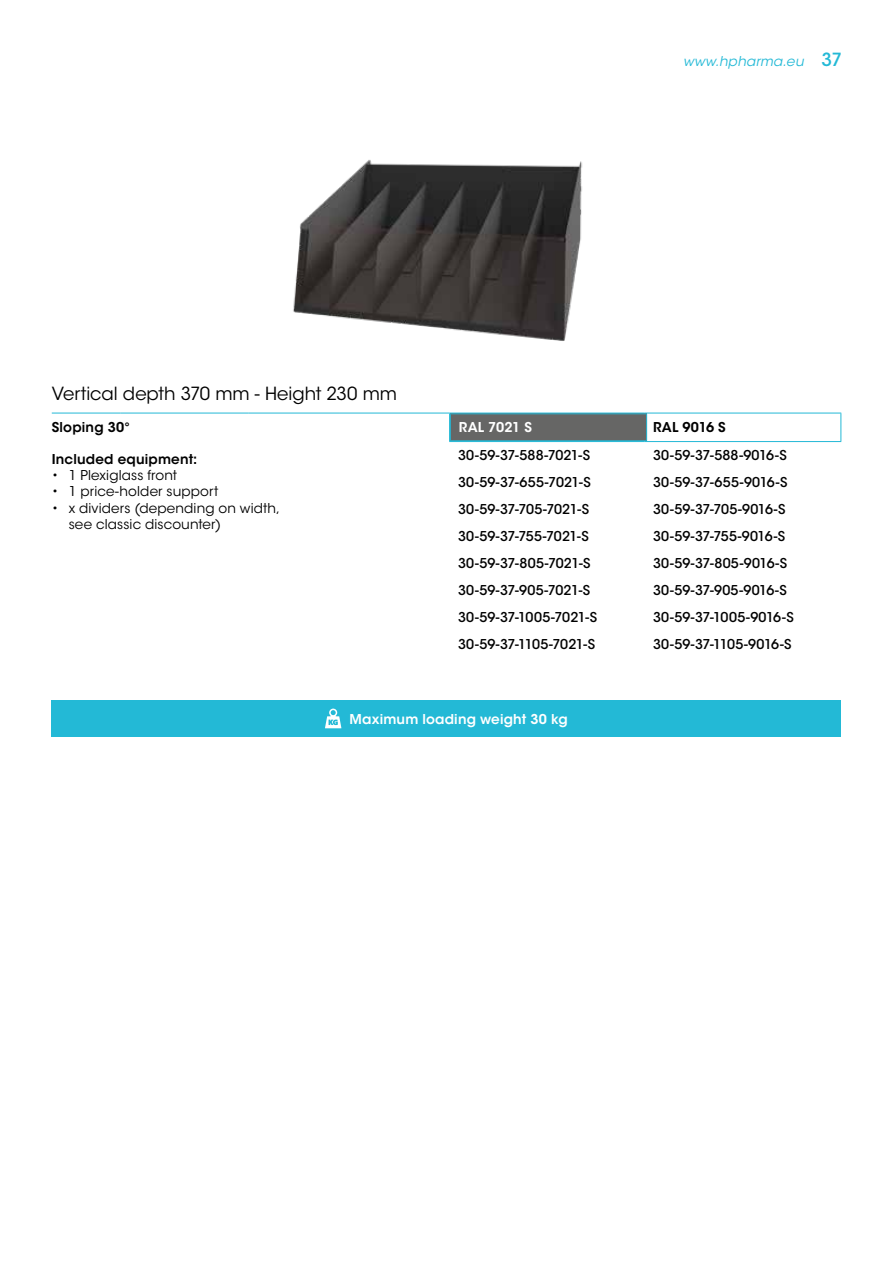
<style>
.page{position:relative;width:893px;height:1263px;background:#fff}
.page>*{position:absolute;margin:0;border:0;box-sizing:border-box;transform-origin:0 0}
.t1{font:18px "ITC Avant Garde Std";color:#000}
.t2{font:500 13.5px "ITC Avant Garde Std";color:#000}
.t3{font:13.5px/16.2px "ITC Avant Garde Std";letter-spacing:.01em;color:#000}
.t4{font:500 13.5px "ITC Avant Garde Std";letter-spacing:-.02em;color:#000}
.t5{font:600 13.5px "ITC Avant Garde Std";letter-spacing:.015em;color:#000}
.t6{font:600 13.5px "ITC Avant Garde Std";letter-spacing:.015em;color:#fff}
.t7{font:500 13.5px "ITC Avant Garde Std";letter-spacing:-.035em;color:#000}
.t8{font:italic 13.5px "ITC Avant Garde Std";letter-spacing:.02em;color:#23b9d6}
.s1{font-weight:500;font-style:normal;font-size:18px}
</style>
<div class="page">
<div style="left:52px;top:700px;width:789px;height:37px;background:#23b9d6"></div>
<hr style="left:52px;top:413px;width:68px;height:1px;background:#23b9d6">
<hr style="left:120px;top:413px;width:129px;height:1px;background:#23b9d6">
<hr style="left:249px;top:413px;width:90px;height:1px;background:#23b9d6">
<hr style="left:339px;top:413px;width:111px;height:1px;background:#23b9d6">
<hr style="left:644px;top:413px;width:197px;height:1px;background:#23b9d6">
<svg style="left:840px;top:413px;width:1px;height:28px"></svg>
<hr style="left:449px;top:441px;width:195px;height:1px;background:#23b9d6">
<hr style="left:644px;top:441px;width:197px;height:1px;background:#23b9d6">
<img style="left:293px;top:159px;width:290px;height:182px">
<div style="left:450px;top:414px;width:197px;height:27px;background:#666665"></div>
<hr style="left:450px;top:413px;width:197px;height:1px;background:#23b9d6">
<svg style="left:449px;top:413px;width:2px;height:28px"></svg>
<svg style="left:644px;top:413px;width:3px;height:27px"></svg>
<hr style="left:450px;top:440px;width:197px;height:1px;background:#23b9d6">
<svg style="left:325px;top:709px;width:16px;height:19px"></svg>
<p class="t8" style="left:683px;top:53px;width:160px">www.hpharma.eu <span class="s1">37</span></p>
<h1 class="t1" style="left:52px;top:383px;width:347px">Vertical depth 370 mm - Height 230 mm</h1>
<p class="t5" style="left:52px;top:418px;width:80px">Sloping 30°</p>
<p class="t5" style="left:52px;top:450px;width:147px">Included equipment:</p>
<p class="t3" style="left:52px;top:467px;width:127px">• 1 Plexiglass front</p>
<p class="t3" style="left:52px;top:483px;width:168px">• 1 price-holder support</p>
<p class="t3" style="left:69px;top:500px;width:213px;text-indent:-17px">• x dividers (depending on width, see classic discounter)</p>
<p class="t6" style="left:459px;top:419px;width:75px">RAL 7021 S</p>
<p class="t5" style="left:653px;top:419px;width:74px">RAL 9016 S</p>
<p class="t2" style="left:458px;top:447px;width:134px">30-59-37-588-7021-S</p>
<p class="t2" style="left:653px;top:447px;width:135px">30-59-37-588-9016-S</p>
<p class="t2" style="left:458px;top:474px;width:134px">30-59-37-655-7021-S</p>
<p class="t2" style="left:653px;top:474px;width:136px">30-59-37-655-9016-S</p>
<p class="t2" style="left:458px;top:501px;width:132px">30-59-37-705-7021-S</p>
<p class="t2" style="left:653px;top:501px;width:134px">30-59-37-705-9016-S</p>
<p class="t2" style="left:458px;top:528px;width:132px">30-59-37-755-7021-S</p>
<p class="t4" style="left:653px;top:528px;width:134px">30-59-37-755-9016-S</p>
<p class="t2" style="left:458px;top:555px;width:134px">30-59-37-805-7021-S</p>
<p class="t2" style="left:653px;top:555px;width:136px">30-59-37-805-9016-S</p>
<p class="t2" style="left:458px;top:582px;width:134px">30-59-37-905-7021-S</p>
<p class="t2" style="left:653px;top:582px;width:135px">30-59-37-905-9016-S</p>
<p class="t2" style="left:458px;top:609px;width:141px">30-59-37-1005-7021-S</p>
<p class="t2" style="left:653px;top:609px;width:142px">30-59-37-1005-9016-S</p>
<p class="t4" style="left:458px;top:636px;width:139px">30-59-37-1105-7021-S</p>
<p class="t7" style="left:653px;top:636px;width:140px">30-59-37-1105-9016-S</p>
<p class="t6" style="left:349px;top:710px;width:220px">Maximum loading weight 30 kg</p>
</div>
